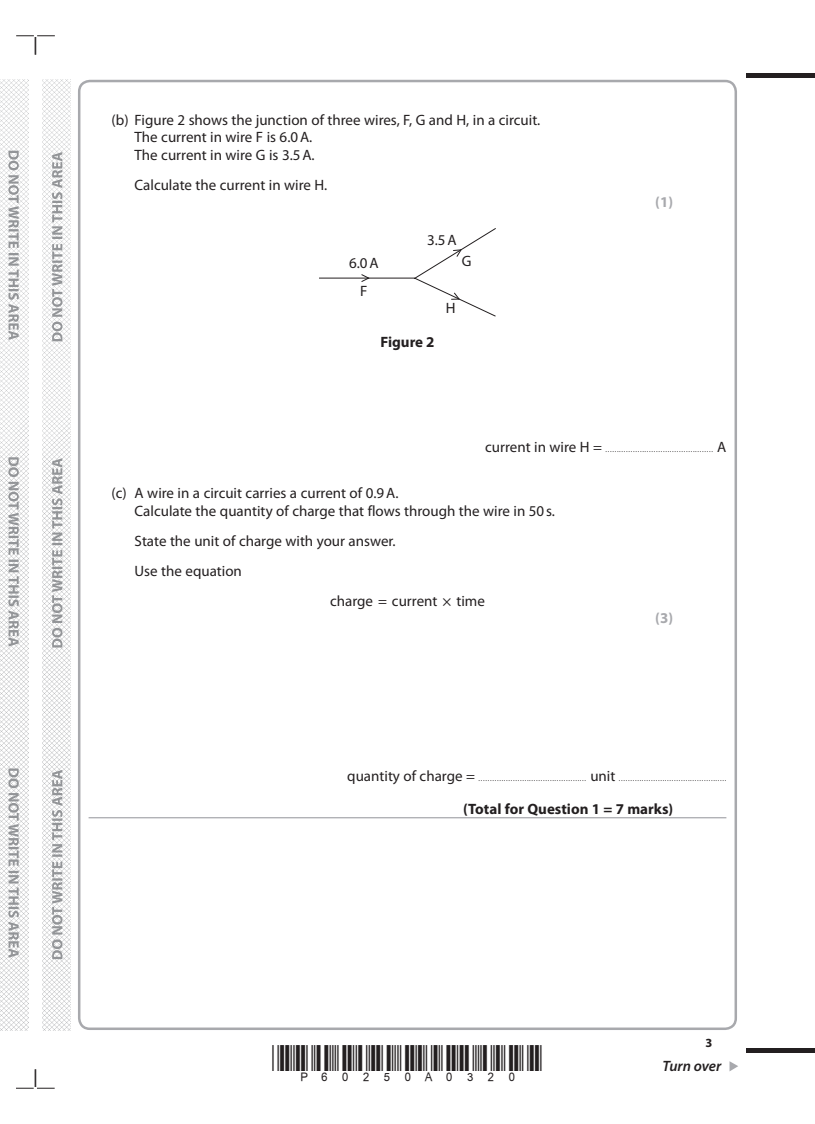
<style>
.page{position:relative;width:815px;height:1124px;background:#fff}
.page>*{position:absolute;margin:0;border:0;box-sizing:border-box;transform-origin:0 0}
.t1{font:15px/17.5px "Myriad Pro";color:#231f20}
.t2{font:700 15px "Myriad Pro";color:#231f20}
.t3{font:italic 600 15px "Myriad Pro";letter-spacing:-.005em;color:#231f20}
.t4{font:700 15px "Myriad Pro";color:#a8a9ad}
.t5{font:700 12.5px "Myriad Pro";color:#231f20}
.t6{font:7.5px "Myriad Pro";color:#231f20}
.s1{font-size:15px}
</style>
<div class="page">
<hr style="left:746px;top:73px;width:69px;height:4px;background:#231f20">
<div style="left:746px;top:1047px;width:69px;height:5px;background:#231f20"></div>
<svg style="left:729px;top:1061px;width:9px;height:10px"></svg>
<svg style="left:16px;top:35px;width:39px;height:20px"></svg>
<svg style="left:16px;top:1069px;width:39px;height:19px"></svg>
<img style="left:0;top:80px;width:28px;height:949px">
<svg style="left:8px;top:151px;width:11px;height:806px"></svg>
<img style="left:43px;top:80px;width:28px;height:949px">
<svg style="left:52px;top:152px;width:10px;height:806px"></svg>
<hr style="left:89px;top:817px;width:637px;height:1px;background:#a8a9ad">
<svg style="left:319px;top:228px;width:177px;height:88px"></svg>
<p class="t1" style="left:135px;top:111px;width:407px;text-indent:-23px">(b) Figure 2 shows the junction of three wires, F, G and H, in a circuit.<br>The current in wire F is 6.0A.<br>The current in wire G is 3.5A.</p>
<p class="t1" style="left:135px;top:176px;width:194px">Calculate the current in wire H.</p>
<p class="t1" style="left:349px;top:253px;width:31px">6.0A</p>
<p class="t1" style="left:360px;top:282px;width:9px">F</p>
<p class="t1" style="left:427px;top:231px;width:31px">3.5A</p>
<p class="t1" style="left:462px;top:252px;width:11px">G</p>
<p class="t1" style="left:446px;top:299px;width:11px">H</p>
<p class="t2" style="left:380px;top:332px;width:56px">Figure 2</p>
<p class="t4" style="left:655px;top:192px;width:20px">(1)</p>
<p class="t6" style="left:485px;top:445px;width:243px"><span class="s1">current in wire H =</span> ............................................... <span class="s1">A</span></p>
<p class="t1" style="left:135px;top:484px;width:422px;text-indent:-23px">(c) A wire in a circuit carries a current of 0.9A.<br>Calculate the quantity of charge that flows through the wire in 50s.</p>
<p class="t1" style="left:135px;top:531px;width:263px">State the unit of charge with your answer.</p>
<p class="t1" style="left:135px;top:561px;width:109px">Use the equation</p>
<p class="t1" style="left:330px;top:591px;width:156px">charge = current × time</p>
<p class="t4" style="left:655px;top:608px;width:20px">(3)</p>
<p class="t6" style="left:347px;top:773px;width:381px"><span class="s1">quantity of charge =</span> ............................................... <span class="s1">unit</span> ...............................................</p>
<p class="t2" style="left:463px;top:798px;width:212px">(Total for Question 1 = 7 marks)</p>
<p class="t5" style="left:705px;top:1034px;width:8px">3</p>
<p class="t3" style="left:663px;top:1056px;width:60px">Turn over</p>
</div>
